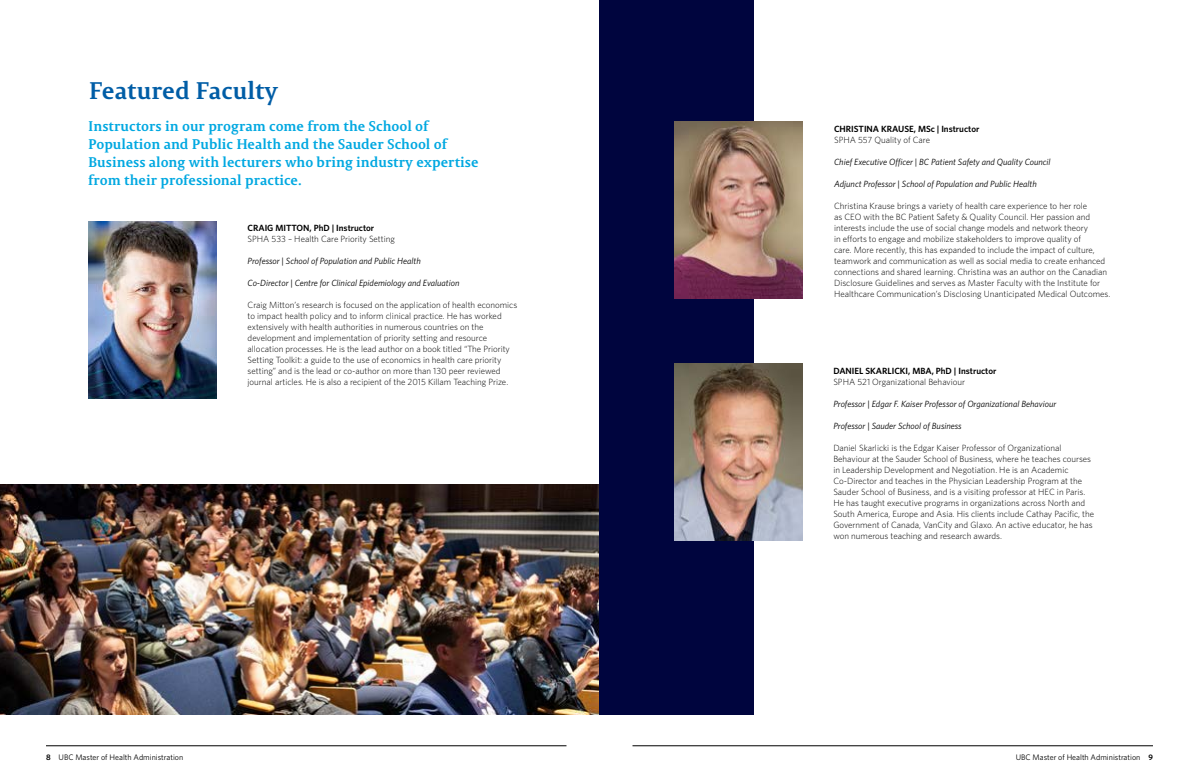
<style>
.page{position:relative;width:1199px;height:783px;background:#fff}
.page>*{position:absolute;margin:0;border:0;box-sizing:border-box;transform-origin:0 0}
.t1{font:700 24px "Permian Serif Typeface";color:#005da6}
.t2{font:700 14px/18px "Permian Serif Typeface";color:#00a8e1}
.t3{font:300 9px/11px "Whitney";color:#000}
.t4{font:italic 9px "Whitney";color:#000}
.t5{font:600 9px "Whitney";color:#000}
.t6{font:8px "Whitney";color:#000}
.s1{font-weight:600}
</style>
<div class="page">
<img style="left:0;top:484px;width:599px;height:231px">
<div style="left:599px;top:0;width:154px;height:715px;background:#00053e"></div>
<img style="left:675px;top:121px;width:128px;height:177px">
<img style="left:88px;top:221px;width:128px;height:178px">
<img style="left:675px;top:363px;width:128px;height:177px">
<hr style="left:46px;top:746px;width:520px;height:1px;background:#000">
<hr style="left:632px;top:746px;width:521px;height:1px;background:#000">
<h1 class="t1" style="left:89px;top:70px;width:191px">Featured Faculty</h1>
<h2 class="t2" style="left:88px;top:116px;width:392px">Instructors in our program come from the School of Population and Public Health and the Sauder School of Business along with lecturers who bring industry expertise from their professional practice.</h2>
<p class="t5" style="left:248px;top:222px;width:128px">CRAIG MITTON, PhD | Instructor</p>
<p class="t3" style="left:248px;top:233px;width:149px">SPHA 533 – Health Care Priority Setting</p>
<p class="t4" style="left:248px;top:255px;width:175px">Professor | School of Population and Public Health</p>
<p class="t4" style="left:248px;top:277px;width:213px">Co-Director | Centre for Clinical Epidemiology and Evaluation</p>
<p class="t3" style="left:248px;top:299px;width:271px">Craig Mitton’s research is focused on the application of health economics to impact health policy and to inform clinical practice. He has worked extensively with health authorities in numerous countries on the development and implementation of priority setting and resource allocation processes. He is the lead author on a book titled “The Priority Setting Toolkit: a guide to the use of economics in health care priority setting” and is the lead or co-author on more than 130 peer reviewed journal articles. He is also a recipient of the 2015 Killam Teaching Prize.</p>
<p class="t5" style="left:834px;top:123px;width:147px">CHRISTINA KRAUSE, MSc | Instructor</p>
<p class="t3" style="left:834px;top:134px;width:98px">SPHA 557 Quality of Care</p>
<p class="t4" style="left:834px;top:156px;width:218px">Chief Executive Officer | BC Patient Safety and Quality Council</p>
<p class="t4" style="left:834px;top:178px;width:204px">Adjunct Professor | School of Population and Public Health</p>
<p class="t3" style="left:834px;top:200px;width:278px">Christina Krause brings a variety of health care experience to her role<br>as CEO with the BC Patient Safety &amp; Quality Council. Her passion and interests include the use of social change models and network theory<br>in efforts to engage and mobilize stakeholders to improve quality of<br>care. More recently, this has expanded to include the impact of culture, teamwork and communication as well as social media to create enhanced connections and shared learning. Christina was an author on the Canadian Disclosure Guidelines and serves as Master Faculty with the Institute for Healthcare Communication’s Disclosing Unanticipated Medical Outcomes.</p>
<p class="t5" style="left:833px;top:365px;width:165px">DANIEL SKARLICKI, MBA, PhD | Instructor</p>
<p class="t3" style="left:833px;top:376px;width:133px">SPHA 521 Organizational Behaviour</p>
<p class="t4" style="left:833px;top:398px;width:224px">Professor | Edgar F. Kaiser Professor of Organizational Behaviour</p>
<p class="t4" style="left:833px;top:420px;width:130px">Professor | Sauder School of Business</p>
<p class="t3" style="left:833px;top:442px;width:262px">Daniel Skarlicki is the Edgar Kaiser Professor of Organizational Behaviour at the Sauder School of Business, where he teaches courses in Leadership Development and Negotiation. He is an Academic Co-Director and teaches in the Physician Leadership Program at the Sauder School of Business, and is a visiting professor at HEC in Paris.<br>He has taught executive programs in organizations across North and South America, Europe and Asia. His clients include Cathay Pacific, the Government of Canada, VanCity and Glaxo. An active educator, he has won numerous teaching and research awards.</p>
<p class="t6" style="left:46px;top:752px;width:139px"><span class="s1">8</span> UBC Master of Health Administration</p>
<p class="t6" style="left:1016px;top:752px;width:139px">UBC Master of Health Administration <span class="s1">9</span></p>
</div>
